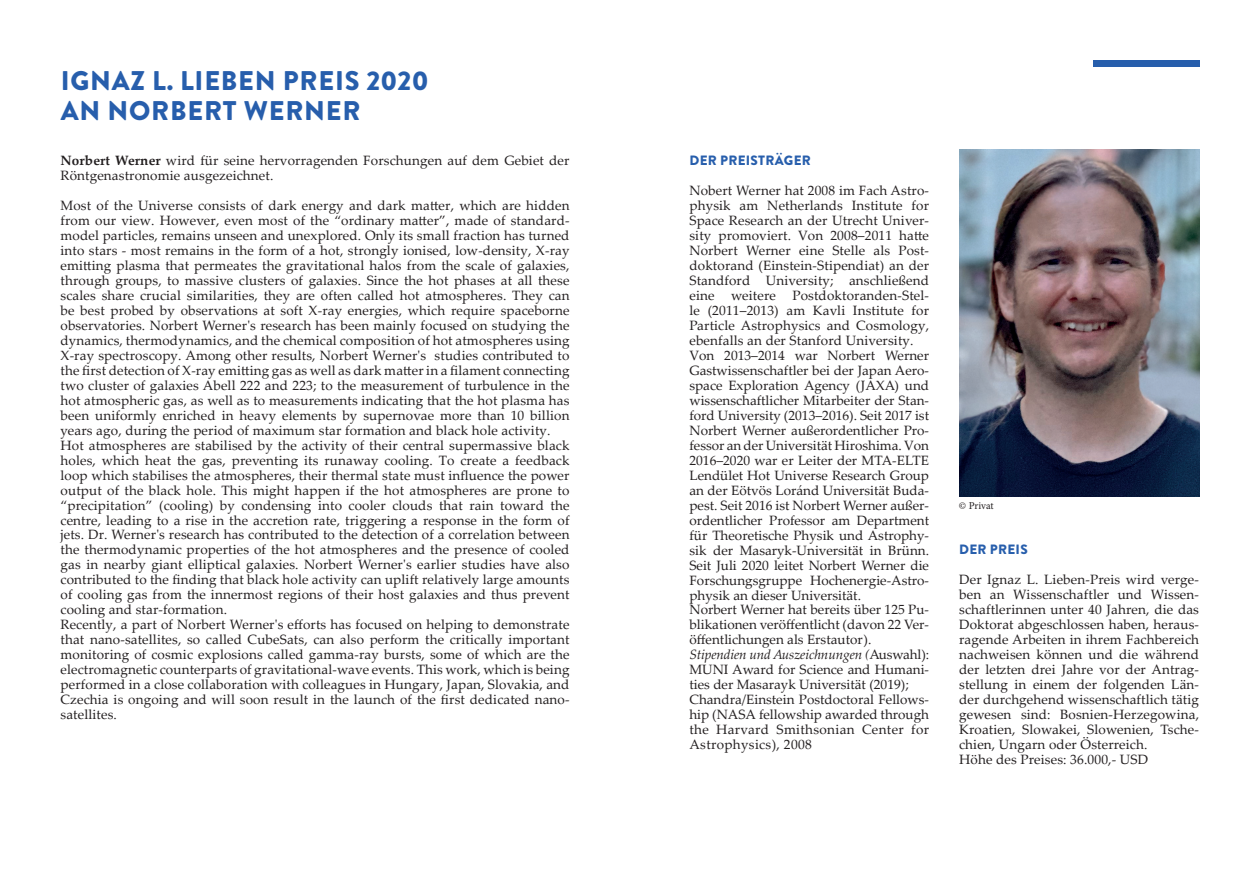
<style>
.page{position:relative;width:1259px;height:893px;background:#fff}
.page>*{position:absolute;margin:0;border:0;box-sizing:border-box;transform-origin:0 0}
.t1{font:900 27px/30px "Brandon Grotesque";letter-spacing:.03em;color:#275eac}
.t2{font:13.5px/15px "Palatino Linotype";letter-spacing:.01em;color:#231f20}
.t3{font:900 13.5px "Brandon Grotesque";letter-spacing:.02em;color:#275eac}
.t4{font:10.5px "Minion Pro";letter-spacing:-.005em;color:#231f20}
.s1{font-weight:700}
.s2{font-style:italic}
</style>
<div class="page">
<div style="left:1093px;top:60px;width:106px;height:7px;background:#275eac"></div>
<img style="left:959px;top:150px;width:240px;height:346px">
<h1 class="t1" style="left:61px;top:66px;width:369px">IGNAZ L. LIEBEN PREIS 2020<br>AN NORBERT WERNER</h1>
<p class="t2" style="left:61px;top:152px;width:510px"><span class="s1">Norbert Werner</span> wird für seine hervorragenden Forschungen auf dem Gebiet der<br>Röntgenastronomie ausgezeichnet.</p>
<p class="t2" style="left:61px;top:197px;width:510px">Most of the Universe consists of dark energy and dark matter, which are hidden from our view. However, even most of the “ordinary matter”, made of standard&shy;model particles, remains unseen and unexplored. Only its small fraction has turned into stars - most remains in the form of a hot, strongly ionised, low-density, X-ray emitting plasma that permeates the gravitational halos from the scale of galaxies, through groups, to massive clusters of galaxies. Since the hot phases at all these scales share crucial similarities, they are often called hot atmospheres. They can be best probed by observations at soft X-ray energies, which require spaceborne observatories. Norbert Werner's research has been mainly focused on studying the dynamics, thermodynamics, and the chemical composition of hot atmospheres using X-ray spectroscopy. Among other results, Norbert Werner's studies contributed to the first detection of X-ray emitting gas as well as dark matter in a filament connecting two cluster of galaxies Abell 222 and 223; to the measurement of turbulence in the hot atmospheric gas, as well as to measurements indicating that the hot plasma has been uniformly enriched in heavy elements by supernovae more than 10 billion years ago, during the period of maximum star formation and black hole activity.<br>Hot atmospheres are stabilised by the activity of their central supermassive black holes, which heat the gas, preventing its runaway cooling. To create a feedback loop which stabilises the atmospheres, their thermal state must influence the power output of the black hole. This might happen if the hot atmospheres are prone to “precipitation” (cooling) by condensing into cooler clouds that rain toward the centre, leading to a rise in the accretion rate, triggering a response in the form of jets. Dr. Werner's research has contributed to the detection of a correlation between the thermodynamic properties of the hot atmospheres and the presence of cooled gas in nearby giant elliptical galaxies. Norbert Werner's earlier studies have also contributed to the finding that black hole activity can uplift relatively large amounts of cooling gas from the innermost regions of their host galaxies and thus prevent cooling and star-formation.<br>Recently, a part of Norbert Werner's efforts has focused on helping to demonstrate that nano-satellites, so called CubeSats, can also perform the critically important monitoring of cosmic explosions called gamma-ray bursts, some of which are the electromagnetic counterparts of gravitational-wave events. This work, which is being performed in a close collaboration with colleagues in Hungary, Japan, Slovakia, and Czechia is ongoing and will soon result in the launch of the first dedicated nano&shy;satellites.</p>
<p class="t3" style="left:689px;top:151px;width:123px">DER PREISTRÄGER</p>
<p class="t2" style="left:689px;top:182px;width:241px">Nobert Werner hat 2008 im Fach Astro&shy;physik am Netherlands Institute for Space Research an der Utrecht Univer&shy;sity promoviert. Von 2008‒2011 hatte Norbert Werner eine Stelle als Post&shy;doktorand (Einstein-Stipendiat) an der Standford University; anschließend eine weitere Postdoktoranden-Stel&shy;le (2011‒2013) am Kavli Institute for Particle Astrophysics and Cosmology, ebenfalls an der Stanford University.<br>Von 2013‒2014 war Norbert Werner Gastwissenschaftler bei der Japan Aero&shy;space Exploration Agency (JAXA) und wissenschaftlicher Mitarbeiter der Stan&shy;ford University (2013‒2016). Seit 2017 ist Norbert Werner außerordentlicher Pro&shy;fessor an der Universität Hiroshima. Von 2016‒2020 war er Leiter der MTA-ELTE Lendület Hot Universe Research Group an der Eötvös Loránd Universität Buda&shy;pest. Seit 2016 ist Norbert Werner außer&shy;ordentlicher Professor am Department für Theoretische Physik und Astrophy&shy;sik der Masaryk-Universität in Brünn.<br>Seit Juli 2020 leitet Norbert Werner die Forschungsgruppe Hochenergie-Astro&shy;physik an dieser Universität.<br>Norbert Werner hat bereits über 125 Pu&shy;blikationen veröffentlicht (davon 22 Ver&shy;öffentlichungen als Erstautor).<br><span class="s2">Stipendien und Auszeichnungen (</span>Auswahl):<br>MUNI Award for Science and Humani&shy;ties der Masarayk Universität (2019); Chandra/Einstein Postdoctoral Fellows&shy;hip (NASA fellowship awarded through the Harvard Smithsonian Center for Astrophysics), 2008</p>
<p class="t4" style="left:959px;top:499px;width:36px">© Privat</p>
<p class="t3" style="left:959px;top:540px;width:70px">DER PREIS</p>
<p class="t2" style="left:959px;top:572px;width:241px">Der Ignaz L. Lieben-Preis wird verge&shy;ben an Wissenschaftler und Wissen&shy;schaftlerinnen unter 40 Jahren, die das Doktorat abgeschlossen haben, heraus&shy;ragende Arbeiten in ihrem Fachbereich nachweisen können und die während der letzten drei Jahre vor der Antrag&shy;stellung in einem der folgenden Län&shy;der durchgehend wissenschaftlich tätig gewesen sind: Bosnien-Herzegowina, Kroatien, Slowakei, Slowenien, Tsche&shy;chien, Ungarn oder Österreich.<br>Höhe des Preises: 36.000,- USD</p>
</div>
